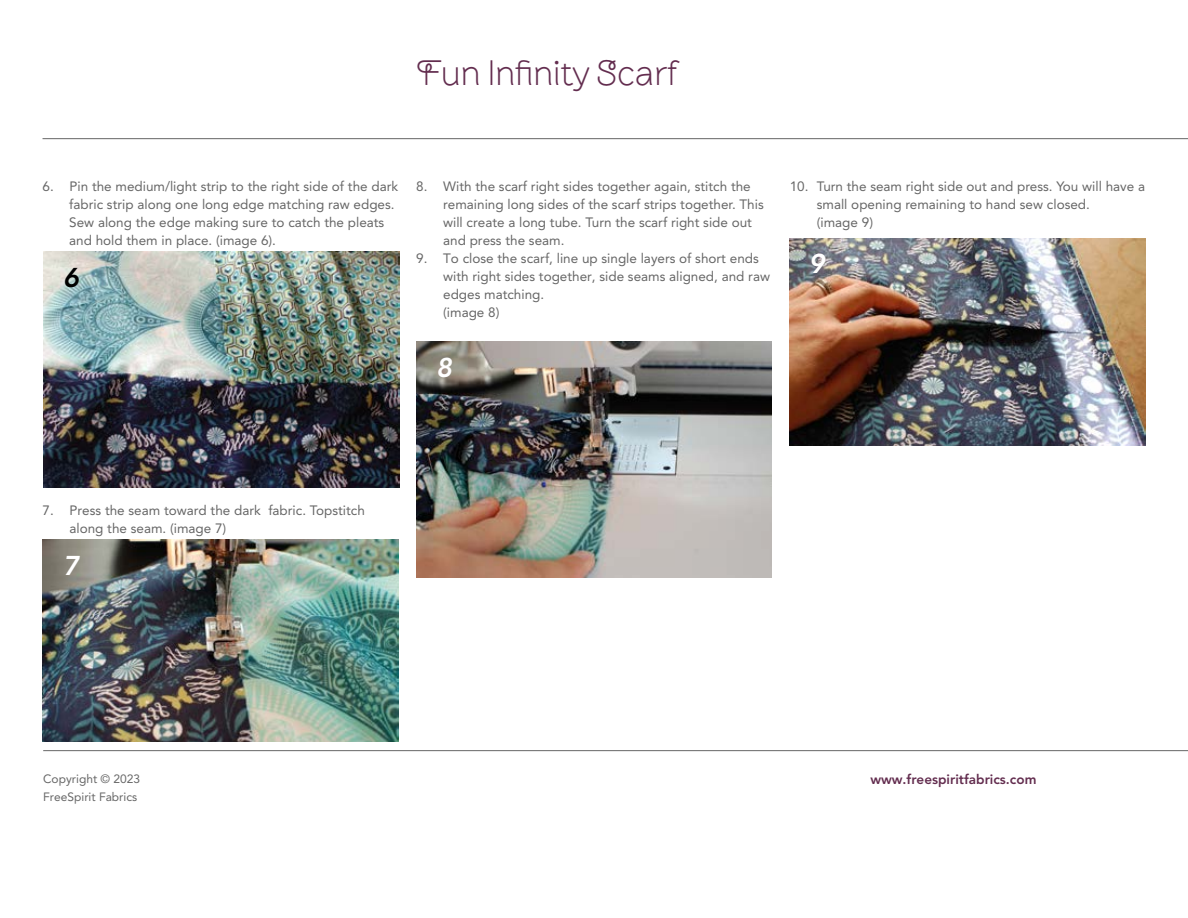
<style>
.page{position:relative;width:1188px;height:918px;background:#fff}
.page>*{position:absolute;margin:0;border:0;box-sizing:border-box;transform-origin:0 0}
.t1{font:300 36px "Brownstone Sans";color:#632d4f}
.t2{font:italic 800 27px "Avenir LT Std";color:#fff}
.t3{font:italic 800 27px "Avenir LT Std";color:#000}
.t4{font:13.5px/18px "Avenir LT Std";color:#666}
.t5{font:800 13.5px "Avenir LT Std";color:#632d4f}
.t6{font:12px/18px "Avenir LT Std";color:#666}
</style>
<div class="page">
<hr style="left:43px;top:750px;width:1145px;height:1px;background:#666">
<hr style="left:43px;top:138px;width:1145px;height:1px;background:#666">
<img style="left:416px;top:342px;width:356px;height:236px">
<img style="left:790px;top:238px;width:355px;height:208px">
<img style="left:43px;top:252px;width:356px;height:236px">
<img style="left:42px;top:540px;width:356px;height:202px">
<h1 class="t1" style="left:416px;top:51px;width:264px">Fun Infinity Scarf</h1>
<p class="t4" style="left:69px;top:177px;width:330px;text-indent:-27px">6. Pin the medium/light strip to the right side of the dark fabric strip along one long edge matching raw edges.<br>Sew along the edge making sure to catch the pleats and hold them in place. (image 6).</p>
<h2 class="t3" style="left:63px;top:262px;width:17px">6</h2>
<p class="t4" style="left:443px;top:177px;width:322px;text-indent:-27px">8. With the scarf right sides together again, stitch the remaining long sides of the scarf strips together. This will create a long tube. Turn the scarf right side out and press the seam.</p>
<p class="t4" style="left:443px;top:249px;width:328px;text-indent:-27px">9. To close the scarf, line up single layers of short ends with right sides together, side seams aligned, and raw edges matching.<br>(image 8)</p>
<h2 class="t2" style="left:436px;top:352px;width:17px">8</h2>
<p class="t4" style="left:817px;top:177px;width:330px;text-indent:-27px">10. Turn the seam right side out and press. You will have a small opening remaining to hand sew closed.<br>(image 9)</p>
<h2 class="t2" style="left:809px;top:248px;width:17px">9</h2>
<p class="t4" style="left:70px;top:501px;width:297px;text-indent:-27px">7. Press the seam toward the dark fabric. Topstitch along the seam. (image 7)</p>
<h2 class="t2" style="left:63px;top:550px;width:17px">7</h2>
<p class="t6" style="left:43px;top:770px;width:98px">Copyright © 2023<br>FreeSpirit Fabrics</p>
<p class="t5" style="left:870px;top:771px;width:168px">www.freespiritfabrics.com</p>
</div>
